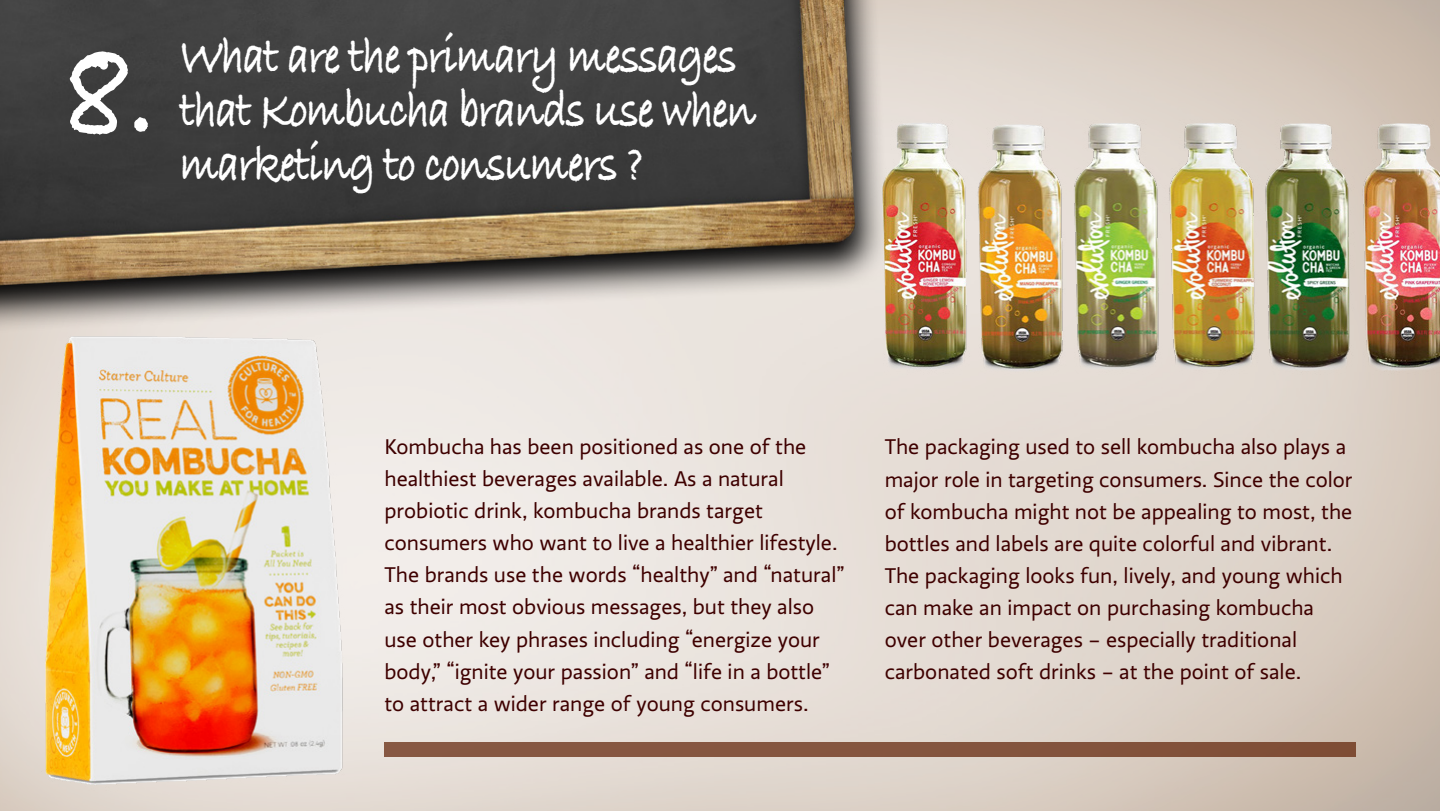
<style>
.page{position:relative;width:1440px;height:811px;background:#fff}
.page>*{position:absolute;margin:0;border:0;box-sizing:border-box;transform-origin:0 0}
.t1{font:700 145.8px "Bradley Hand ITCTT";color:#fff;scale:.8 1}
.t2{font:700 54px/54px "Bradley Hand ITCTT";letter-spacing:-.03em;color:#fff;scale:.8 1}
.t3{font:22px/32px "Ratio";color:#3e0000}
</style>
<div class="page">
<img style="left:0;top:0;width:937px;height:356px">
<div style="left:384px;top:742px;width:972px;height:15px;background:#84553f"></div>
<img style="left:875px;top:111px;width:565px;height:268px">
<img style="left:19px;top:279px;width:453px;height:532px">
<h1 class="t1" style="left:64px;top:-22px;width:118px">8.</h1>
<h2 class="t2" style="left:180px;top:27px;width:722px">What are the primary messages that Kombucha brands use when marketing to consumers ?</h2>
<p class="t3" style="left:384px;top:431px;width:461px">Kombucha has been positioned as one of the healthiest beverages available. As a natural probiotic drink, kombucha brands target consumers who want to live a healthier lifestyle.<br>The brands use the words “healthy” and “natural” as their most obvious messages, but they also use other key phrases including “energize your body,” “ignite your passion” and “life in a bottle” to attract a wider range of young consumers.</p>
<p class="t3" style="left:885px;top:431px;width:469px">The packaging used to sell kombucha also plays a major role in targeting consumers. Since the color of kombucha might not be appealing to most, the bottles and labels are quite colorful and vibrant.<br>The packaging looks fun, lively, and young which can make an impact on purchasing kombucha over other beverages – especially traditional carbonated soft drinks – at the point of sale.</p>
</div>
